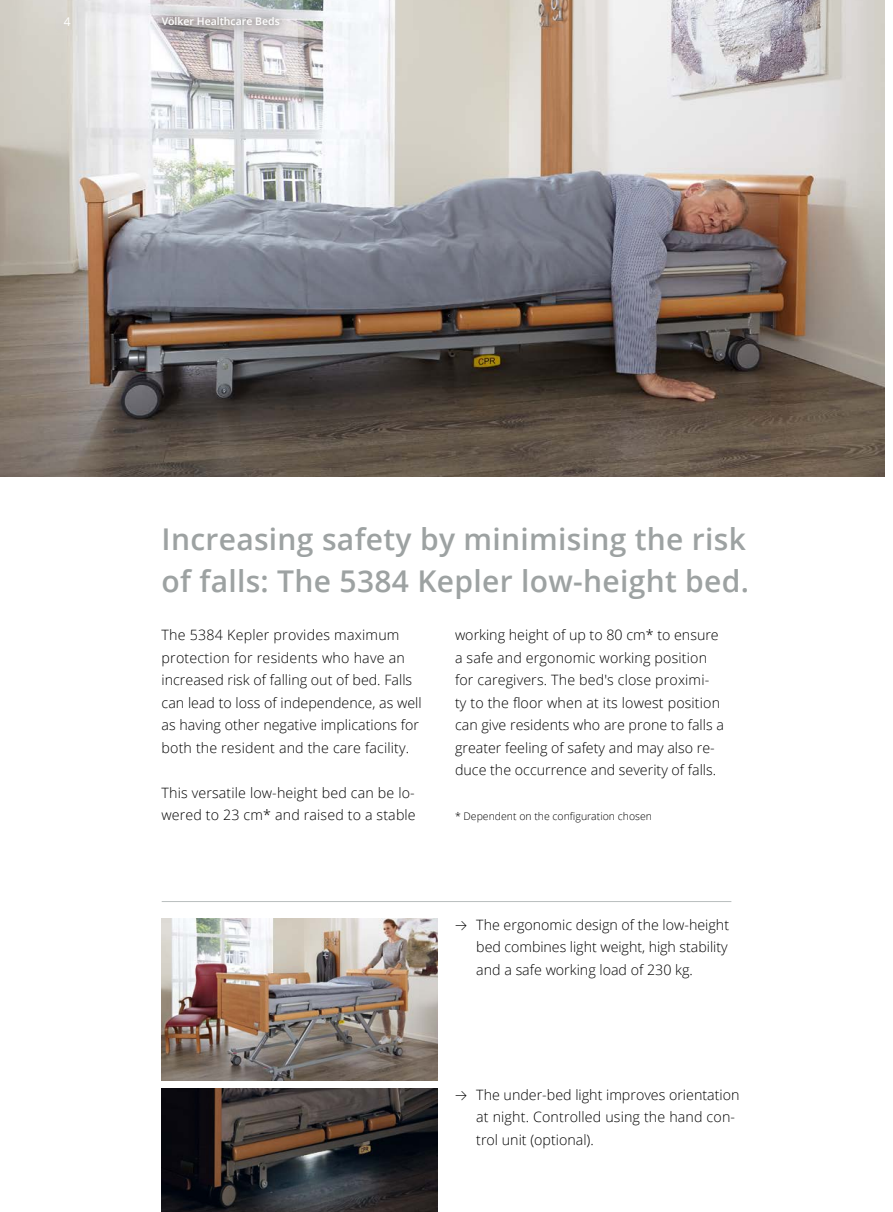
<style>
.page{position:relative;width:893px;height:1212px;background:#fff}
.page>*{position:absolute;margin:0;border:0;box-sizing:border-box;transform-origin:0 0}
.t1{font:600 30px/42px "Open Sans";letter-spacing:.01em;color:#9da2a2}
.t2{font:300 14.25px/22.5px "Open Sans";color:#000}
.t3{font:12px "Open Sans";color:#fff}
.t4{font:300 10.5px "Open Sans";color:#000}
.t5{font:600 10.5px "Open Sans";color:#fff}
.s1{font-family:"Akkurat Std"}
</style>
<div class="page">
<img style="left:0;top:0;width:884px;height:476px">
<img style="left:162px;top:918px;width:276px;height:162px">
<img style="left:162px;top:1089px;width:276px;height:123px">
<div style="left:54px;top:7px;width:27px;height:30px;background:#c9c2b0;opacity:.95"></div>
<div style="left:151px;top:6px;width:139px;height:31px;background:#000;opacity:.9"></div>
<hr style="left:162px;top:901px;width:569px;height:1px;background:#b9bebe">
<p class="t3" style="left:64px;top:14px;width:8px">4</p>
<p class="t5" style="left:162px;top:14px;width:120px">Völker Healthcare Beds</p>
<h1 class="t1" style="left:162px;top:518px;width:589px">Increasing safety by minimising the risk of falls: The 5384 Kepler low-height bed.</h1>
<p class="t2" style="left:162px;top:623px;width:262px">The 5384 Kepler provides maximum protection for residents who have an increased risk of falling out of bed. Falls can lead to loss of independence, as well as having other negative implications for both the resident and the care facility.</p>
<p class="t2" style="left:162px;top:781px;width:256px">This versatile low-height bed can be lo&shy;wered to 23 cm* and raised to a stable</p>
<p class="t2" style="left:455px;top:623px;width:270px">working height of up to 80 cm* to ensure a safe and ergonomic working position for caregivers. The bed's close proximi&shy;ty to the floor when at its lowest position can give residents who are prone to falls a greater feeling of safety and may also re&shy;duce the occurrence and severity of falls.</p>
<p class="t4" style="left:455px;top:809px;width:198px">* Dependent on the configuration chosen</p>
<p class="t2" style="left:476px;top:913px;width:254px;text-align:justify;text-indent:-21px"><span class="s1">→</span> The ergonomic design of the low-height bed combines light weight, high stability and a safe working load of 230 kg.</p>
<p class="t2" style="left:476px;top:1083px;width:265px;text-indent:-21px"><span class="s1">→</span> The under-bed light improves orientation at night. Controlled using the hand con&shy;trol unit (optional).</p>
</div>
